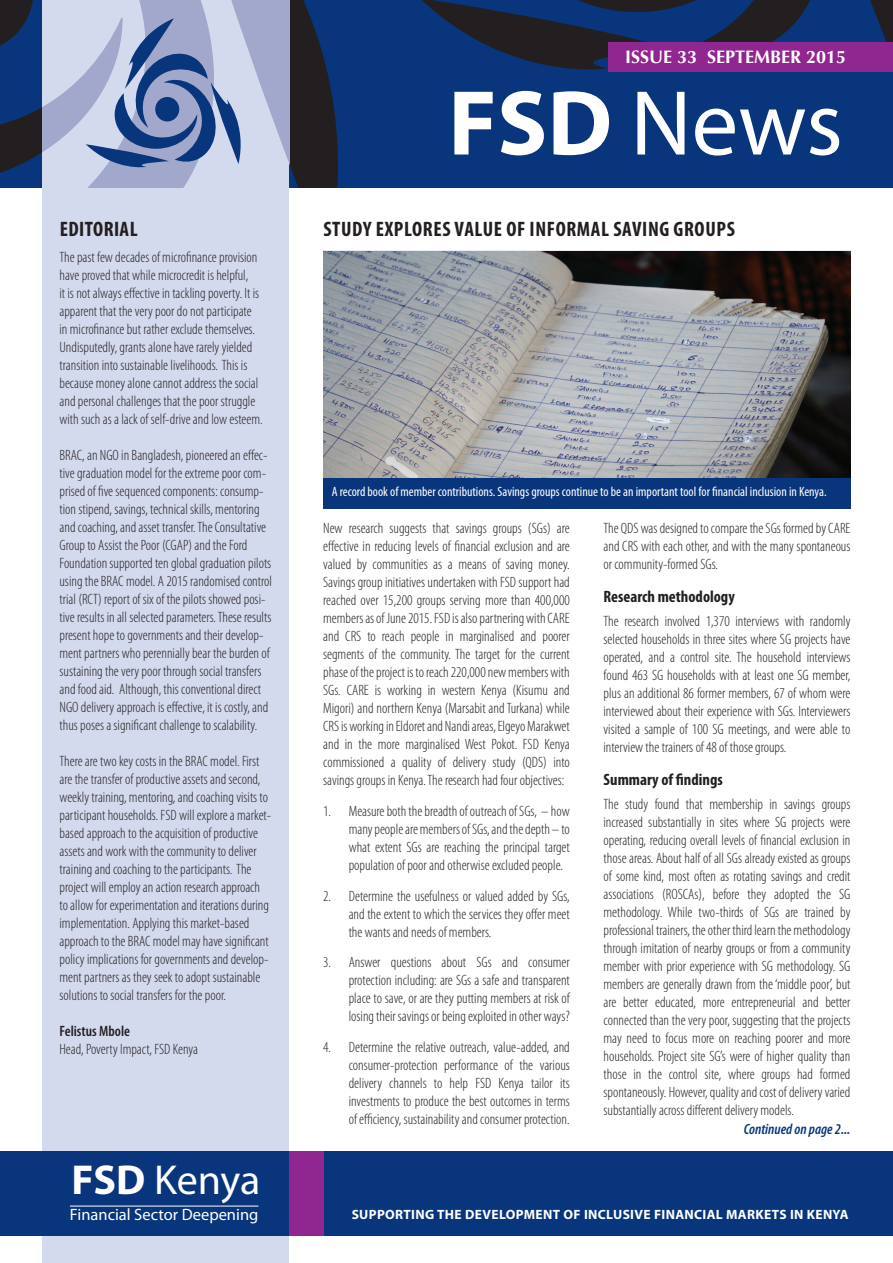
<style>
.page{position:relative;width:893px;height:1263px;background:#fff}
.page>*{position:absolute;margin:0;border:0;box-sizing:border-box;transform-origin:0 0}
.t1{font:93px "Myriad Pro";color:#fff}
.t2{font:42px "Myriad Pro";color:#fff}
.t3{font:700 condensed 21px "Myriad Pro";letter-spacing:.03em;color:#231f20}
.t4{font:700 18px "Optima";color:#fff}
.t5{font:700 condensed 16.5px "Myriad Pro";color:#231f20}
.t6{font:16.5px "Myriad Pro";color:#fff}
.t7{font:300 condensed 15px/18px "Myriad Pro";color:#231f20;text-align:justify}
.t8{font:italic 600 condensed 15px "Myriad Pro";color:#08357c}
.t9{font:600 condensed 15px "Myriad Pro";color:#231f20}
.t10{font:condensed 13.5px "Myriad Pro";color:#fff}
.t11{font:700 13.5px "Myriad Pro";letter-spacing:.025em;color:#fff}
.s1{font-weight:700}
</style>
<div class="page">
<div style="left:43px;top:188px;width:246px;height:1075px;background:#d4daee"></div>
<div style="left:0;top:0;width:893px;height:187px;background:#08357c"></div>
<svg style="left:422px;top:0;width:471px;height:72px"></svg>
<div style="left:609px;top:42px;width:284px;height:30px;background:#90268f"></div>
<div style="left:43px;top:0;width:246px;height:199px;background:#d4daee"></div>
<svg style="left:0;top:0;width:338px;height:187px"></svg>
<div style="left:0;top:1151px;width:893px;height:85px;background:#08357c"></div>
<div style="left:289px;top:1151px;width:34px;height:85px;background:#90268f"></div>
<hr style="left:70px;top:1206px;width:188px;height:1px;background:#fff">
<img style="left:323px;top:251px;width:527px;height:227px">
<div style="left:323px;top:478px;width:527px;height:30px;background:#08357c"></div>
<p class="t4" style="left:625px;top:47px;width:223px">ISSUE 33 SEPTEMBER 2015</p>
<h3 class="t3" style="left:60px;top:217px;width:10px">EDITORIAL</h3>
<p class="t7" style="left:60px;top:248px;width:205px;text-align:left">The past few decades of microfinance provision have proved that while microcredit is helpful,<br>it is not always effective in tackling poverty. It is apparent that the very poor do not participate in microfinance but rather exclude themselves.<br>Undisputedly, grants alone have rarely yielded transition into sustainable livelihoods. This is because money alone cannot address the social and personal challenges that the poor struggle with such as a lack of self-drive and low esteem.</p>
<p class="t7" style="left:60px;top:446px;width:214px;text-align:left">BRAC, an NGO in Bangladesh, pioneered an effec&shy;tive graduation model for the extreme poor com&shy;prised of five sequenced components: consump&shy;tion stipend, savings, technical skills, mentoring and coaching, and asset transfer. The Consultative Group to Assist the Poor (CGAP) and the Ford Foundation supported ten global graduation pilots using the BRAC model. A 2015 randomised control trial (RCT) report of six of the pilots showed posi&shy;tive results in all selected parameters. These results present hope to governments and their develop&shy;ment partners who perennially bear the burden of sustaining the very poor through social transfers and food aid. Although, this conventional direct NGO delivery approach is effective, it is costly, and thus poses a significant challenge to scalability.</p>
<p class="t7" style="left:60px;top:752px;width:213px;text-align:left">There are two key costs in the BRAC model. First are the transfer of productive assets and second, weekly training, mentoring, and coaching visits to participant households. FSD will explore a market&shy;based approach to the acquisition of productive assets and work with the community to deliver training and coaching to the participants. The project will employ an action research approach to allow for experimentation and iterations during implementation. Applying this market-based approach to the BRAC model may have significant policy implications for governments and develop&shy;ment partners as they seek to adopt sustainable solutions to social transfers for the poor.</p>
<p class="t9" style="left:60px;top:1023px;width:72px">Felistus Mbole</p>
<p class="t7" style="left:60px;top:1040px;width:140px">Head, Poverty Impact, FSD Kenya</p>
<h1 class="t1" style="left:448px;top:66px;width:396px"><span class="s1">FSD</span> News</h1>
<h3 class="t3" style="left:323px;top:217px;width:413px">STUDY EXPLORES VALUE OF INFORMAL SAVING GROUPS</h3>
<p class="t10" style="left:332px;top:484px;width:496px">A record book of member contributions. Savings groups continue to be an important tool for financial inclusion in Kenya.</p>
<p class="t7" style="left:323px;top:519px;width:248px">New research suggests that savings groups (SGs) are effective in reducing levels of financial exclusion and are valued by communities as a means of saving money.<br>Savings group initiatives undertaken with FSD support had reached over 15,200 groups serving more than 400,000 members as of June 2015. FSD is also partnering with CARE and CRS to reach people in marginalised and poorer segments of the community. The target for the current phase of the project is to reach 220,000 new members with SGs. CARE is working in western Kenya (Kisumu and Migori) and northern Kenya (Marsabit and Turkana) while CRS is working in Eldoret and Nandi areas, Elgeyo Marakwet and in the more marginalised West Pokot. FSD Kenya commissioned a quality of delivery study (QDS) into savings groups in Kenya. The research had four objectives:</p>
<p class="t7" style="left:349px;top:802px;width:223px;text-indent:-26px">1. Measure both the breadth of outreach of SGs, – how many people are members of SGs, and the depth – to what extent SGs are reaching the principal target population of poor and otherwise excluded people.</p>
<p class="t7" style="left:349px;top:887px;width:223px;text-indent:-26px">2. Determine the usefulness or valued added by SGs, and the extent to which the services they offer meet the wants and needs of members.</p>
<p class="t7" style="left:349px;top:954px;width:223px;text-indent:-26px">3. Answer questions about SGs and consumer protection including: are SGs a safe and transparent place to save, or are they putting members at risk of losing their savings or being exploited in other ways?</p>
<p class="t7" style="left:349px;top:1038px;width:223px;text-indent:-26px">4. Determine the relative outreach, value-added, and consumer-protection performance of the various delivery channels to help FSD Kenya tailor its investments to produce the best outcomes in terms of efficiency, sustainability and consumer protection.</p>
<p class="t7" style="left:603px;top:519px;width:248px">The QDS was designed to compare the SGs formed by CARE and CRS with each other, and with the many spontaneous or community-formed SGs.</p>
<p class="t5" style="left:603px;top:587px;width:133px">RESEARCH METHODOLOGY</p>
<p class="t7" style="left:603px;top:612px;width:248px">The research involved 1,370 interviews with randomly selected households in three sites where SG projects have operated, and a control site. The household interviews found 463 SG households with at least one SG member, plus an additional 86 former members, 67 of whom were interviewed about their experience with SGs. Interviewers visited a sample of 100 SG meetings, and were able to interview the trainers of 48 of those groups.</p>
<p class="t5" style="left:603px;top:770px;width:121px">SUMMARY OF FINDINGS</p>
<p class="t7" style="left:603px;top:795px;width:248px">The study found that membership in savings groups increased substantially in sites where SG projects were operating, reducing overall levels of financial exclusion in those areas. About half of all SGs already existed as groups of some kind, most often as rotating savings and credit associations (ROSCAs), before they adopted the SG methodology. While two-thirds of SGs are trained by professional trainers, the other third learn the methodology through imitation of nearby groups or from a community member with prior experience with SG methodology. SG members are generally drawn from the ‘middle poor’, but are better educated, more entrepreneurial and better connected than the very poor, suggesting that the projects may need to focus more on reaching poorer and more households. Project site SG’s were of higher quality than those in the control site, where groups had formed spontaneously. However, quality and cost of delivery varied substantially across different delivery models.</p>
<p class="t8" style="left:744px;top:1121px;width:108px">Continued on page 2...</p>
<h2 class="t2" style="left:71px;top:1154px;width:190px"><span class="s1">FSD</span> Kenya</h2>
<p class="t6" style="left:70px;top:1204px;width:190px">Financial Sector Deepening</p>
<p class="t11" style="left:352px;top:1207px;width:498px">SUPPORTING THE DEVELOPMENT OF INCLUSIVE FINANCIAL MARKETS IN KENYA</p>
</div>
